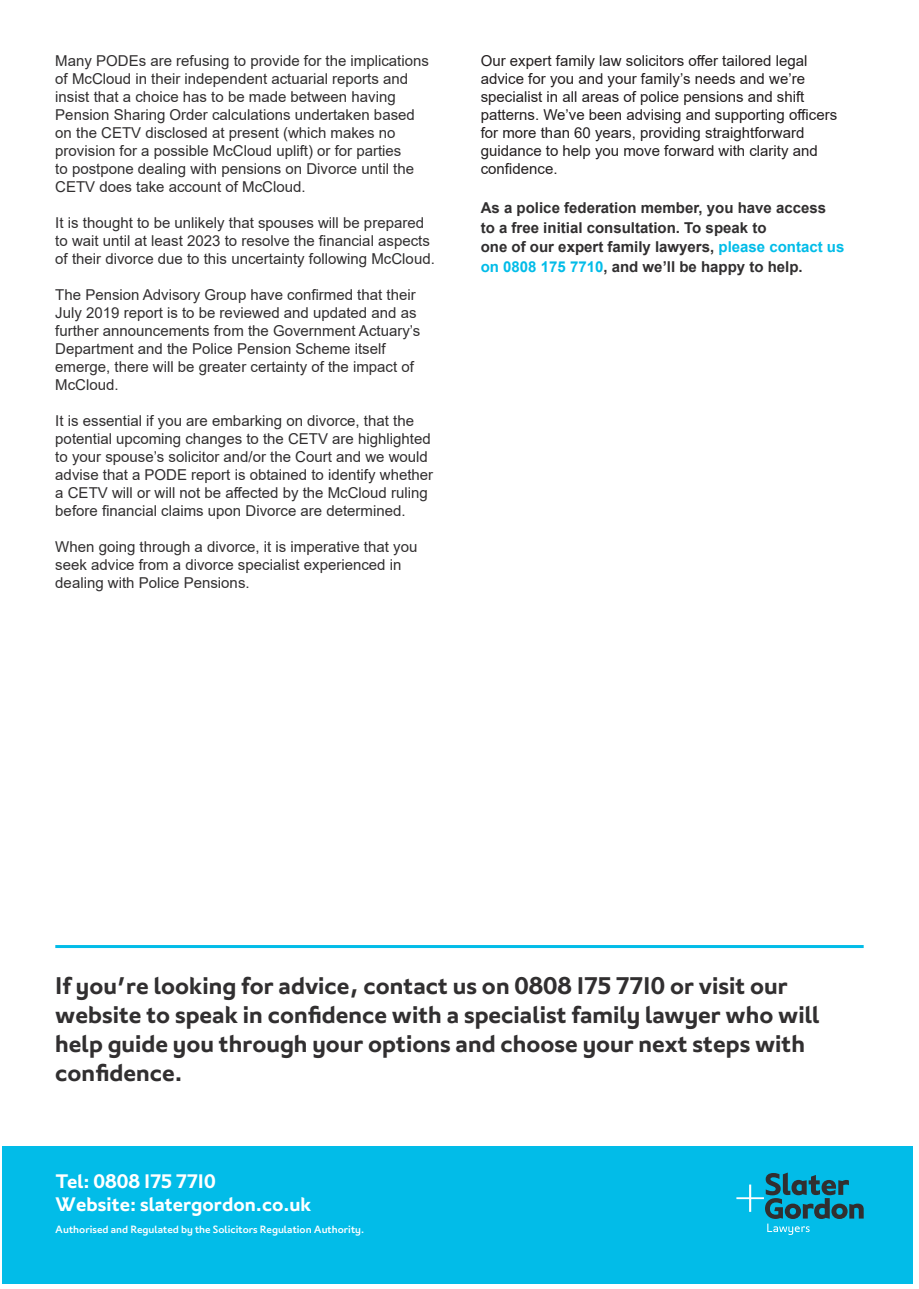
<style>
.page{position:relative;width:919px;height:1289px;background:#fff}
.page>*{position:absolute;margin:0;border:0;box-sizing:border-box;transform-origin:0 0}
.t1{font:600 24px/28.8px "London";color:#312f30}
.t2{font:600 19.5px "London";color:#fff}
.t3{font:15px/18px "Arial";color:#312f30}
.t4{font:15px "Arial";color:#231f20}
.t5{font:700 15px "Arial";color:#312f30}
.t6{font:500 10.5px "London";color:#fff}
.s1{color:#02bce8}
</style>
<div class="page">
<hr style="left:55px;top:945px;width:808px;height:3px;background:#02bce8">
<div style="left:2px;top:1146px;width:910px;height:137px;background:#02bce8"></div>
<svg style="left:736px;top:1172px;width:127px;height:62px"></svg>
<p class="t3" style="left:55px;top:52px;width:375px">Many PODEs are refusing to provide for the implications of McCloud in their independent actuarial reports and insist that a choice has to be made between having Pension Sharing Order calculations undertaken based on the CETV disclosed at present (which makes no provision for a possible McCloud uplift) or for parties<br>to postpone dealing with pensions on Divorce until the CETV does take account of McCloud.</p>
<p class="t3" style="left:55px;top:214px;width:381px">It is thought to be unlikely that spouses will be prepared to wait until at least 2023 to resolve the financial aspects of their divorce due to this uncertainty following McCloud.</p>
<p class="t3" style="left:55px;top:286px;width:366px">The Pension Advisory Group have confirmed that their July 2019 report is to be reviewed and updated and as further announcements from the Government Actuary’s Department and the Police Pension Scheme itself emerge, there will be greater certainty of the impact of McCloud.</p>
<p class="t3" style="left:55px;top:412px;width:379px">It is essential if you are embarking on divorce, that the potential upcoming changes to the CETV are highlighted to your spouse’s solicitor and/or the Court and we would advise that a PODE report is obtained to identify whether a CETV will or will not be affected by the McCloud ruling before financial claims upon Divorce are determined.</p>
<p class="t3" style="left:55px;top:538px;width:363px">When going through a divorce, it is imperative that you seek advice from a divorce specialist experienced in dealing with Police Pensions.</p>
<p class="t4" style="left:480px;top:51px;width:328px">Our expert family law solicitors offer tailored legal</p>
<p class="t4" style="left:480px;top:69px;width:326px">advice for you and your family’s needs and we’re</p>
<p class="t4" style="left:480px;top:87px;width:325px">specialist in all areas of police pensions and shift</p>
<p class="t4" style="left:480px;top:105px;width:358px">patterns. We’ve been advising and supporting officers</p>
<p class="t4" style="left:480px;top:123px;width:325px">for more than 60 years, providing straightforward</p>
<p class="t4" style="left:480px;top:141px;width:338px">guidance to help you move forward with clarity and</p>
<p class="t4" style="left:480px;top:159px;width:78px">confidence.</p>
<p class="t5" style="left:480px;top:197px;width:347px">As a police federation member, you have access</p>
<p class="t5" style="left:480px;top:217px;width:287px">to a free initial consultation. To speak to</p>
<p class="t5" style="left:480px;top:236px;width:365px">one of our expert family lawyers, <span class="s1">please contact us</span></p>
<p class="t5" style="left:480px;top:256px;width:323px"><span class="s1">on 0808 175 7710</span>, and we’ll be happy to help.</p>
<p class="t1" style="left:55px;top:971px;width:765px">If you’re looking for advice, contact us on 0808 175 7710 or visit our website to speak in confidence with a specialist family lawyer who will help guide you through your options and choose your next steps with confidence.</p>
<p class="t2" style="left:55px;top:1168px;width:162px">Tel: 0808 175 7710</p>
<p class="t2" style="left:55px;top:1192px;width:258px">Website: slatergordon.co.uk</p>
<p class="t6" style="left:55px;top:1222px;width:310px">Authorised and Regulated by the Solicitors Regulation Authority.</p>
</div>
